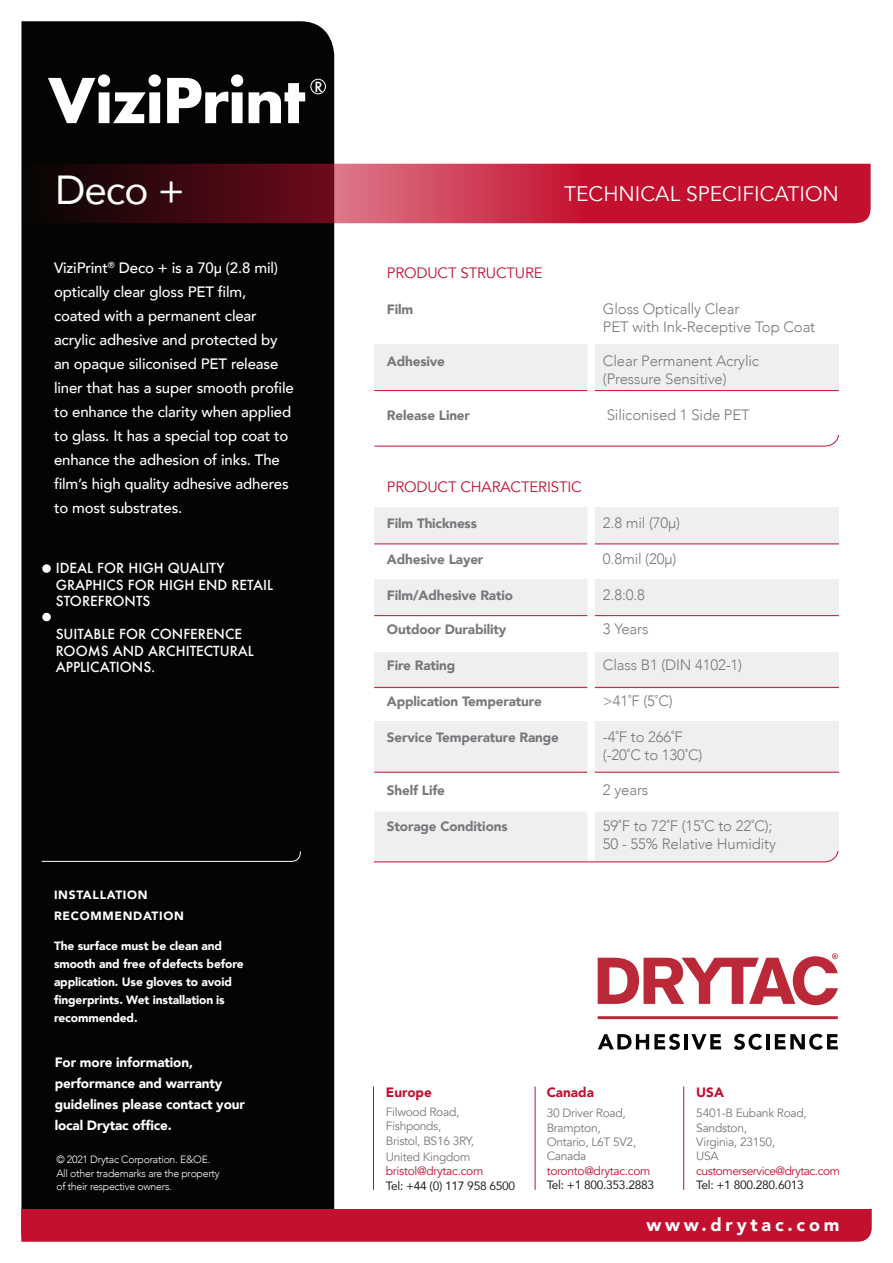
<style>
.page{position:relative;width:893px;height:1263px;background:#fff}
.page>*{position:absolute;margin:0;border:0;box-sizing:border-box;transform-origin:0 0}
.t1{font:700 60px "Futura";letter-spacing:-.025em;color:#fff}
.t2{font:40.5px "Avenir";color:#fff}
.t3{font:21px "Avenir";color:#fff}
.t4{font:900 18px "Avenir";letter-spacing:.21em;color:#fff}
.t5{font:500 15px/24px "Avenir";letter-spacing:-.01em;color:#fff}
.t6{font:300 15px/18px "Avenir";letter-spacing:-.01em;color:#76787b}
.t7{font:15px "Avenir";letter-spacing:-.01em;color:#c3102f}
.t8{font:500 13.65px "Futura";color:#fff}
.t9{font:900 13.5px "Avenir";letter-spacing:-.01em;color:#76787b}
.t10{font:500 13.5px/16.5px "Futura";color:#fff}
.t11{font:900 13.5px/21px "Avenir";letter-spacing:-.01em;color:#fff}
.t12{font:900 13.5px "Avenir";color:#c3102f}
.t13{font:12px "Avenir";letter-spacing:-.025em;color:#76787b}
.t14{font:900 12px/18px "Avenir";letter-spacing:-.01em;color:#fff}
.t15{font:12px "Avenir";letter-spacing:-.025em;color:#c3102f}
.t16{font:12px "Avenir";letter-spacing:-.025em;color:#231f20}
.t17{font:900 12px/21px "Avenir";letter-spacing:.06em;color:#fff}
.t18{font:300 10.5px/13.5px "Avenir";letter-spacing:-.025em;color:#fff}
</style>
<div class="page">
<div style="left:21px;top:21px;width:313px;height:1188px;background:#040503"></div>
<div style="left:21px;top:1209px;width:851px;height:33px;background:#c3102f"></div>
<div style="left:374px;top:344px;width:465px;height:46px;background:#efeff0"></div>
<svg style="left:21px;top:164px;width:850px;height:60px;background:#941e32"></svg>
<div style="left:42px;top:564px;width:9px;height:9px;background:#fff;border-radius:50%"></div>
<div style="left:42px;top:613px;width:9px;height:8px;background:#fff;border-radius:50%"></div>
<hr style="left:374px;top:390px;width:465px;height:1px;background:#c3102f">
<div style="left:374px;top:721px;width:465px;height:51px;background:#efeff0"></div>
<div style="left:374px;top:652px;width:465px;height:36px;background:#efeff0"></div>
<div style="left:374px;top:580px;width:465px;height:36px;background:#efeff0"></div>
<div style="left:374px;top:507px;width:465px;height:37px;background:#efeff0"></div>
<hr style="left:374px;top:543px;width:465px;height:1px;background:#c3102f">
<hr style="left:374px;top:615px;width:465px;height:1px;background:#c3102f">
<hr style="left:374px;top:687px;width:465px;height:1px;background:#c3102f">
<hr style="left:374px;top:772px;width:465px;height:1px;background:#c3102f">
<div style="left:587px;top:294px;width:8px;height:133px;background:#fff"></div>
<svg style="left:41px;top:851px;width:261px;height:11px;background:#1b1c1a"></svg>
<svg style="left:374px;top:435px;width:465px;height:12px"></svg>
<div style="left:587px;top:498px;width:8px;height:405px;background:#fff"></div>
<div style="left:373px;top:812px;width:466px;height:51px;background:#efeff0"></div>
<hr style="left:373px;top:1086px;width:1px;height:104px;background:#c3102f">
<hr style="left:535px;top:1086px;width:1px;height:104px;background:#c3102f">
<hr style="left:683px;top:1086px;width:1px;height:104px;background:#c3102f">
<div style="left:310px;top:79px;width:16px;height:15px;border:1px solid #fff;border-radius:50%"></div>
<svg style="left:598px;top:953px;width:240px;height:52px"></svg>
<svg style="left:598px;top:1034px;width:82px;height:16px"></svg>
<hr style="left:684px;top:1034px;width:4px;height:15px;background:#040503">
<svg style="left:691px;top:1034px;width:30px;height:15px"></svg>
<svg style="left:734px;top:1034px;width:28px;height:16px"></svg>
<hr style="left:766px;top:1034px;width:4px;height:15px;background:#040503">
<svg style="left:775px;top:1034px;width:63px;height:16px"></svg>
<hr style="left:598px;top:1016px;width:240px;height:3px;background:#bb2938">
<p class="t1" style="left:48px;top:57px;width:259px">ViziPrint</p>
<p class="t8" style="left:315px;top:78px;width:10px">R</p>
<p class="t2" style="left:55px;top:158px;width:131px">Deco +</p>
<p class="t5" style="left:54px;top:255px;width:241px">ViziPrint<sup>®</sup> Deco + is a 70μ (2.8 mil) optically clear gloss PET film, coated with a permanent clear acrylic adhesive and protected by an opaque siliconised PET release liner that has a super smooth profile to enhance the clarity when applied to glass. It has a special top coat to enhance the adhesion of inks. The film’s high quality adhesive adheres to most substrates.</p>
<p class="t10" style="left:56px;top:560px;width:219px">IDEAL FOR HIGH QUALITY<br>GRAPHICS FOR HIGH END RETAIL<br>STOREFRONTS</p>
<p class="t10" style="left:56px;top:626px;width:200px">SUITABLE FOR CONFERENCE<br>ROOMS AND ARCHITECTURAL<br>APPLICATIONS.</p>
<p class="t17" style="left:54px;top:884px;width:131px">INSTALLATION<br>RECOMMENDATION</p>
<p class="t14" style="left:54px;top:936px;width:191px">The surface must be clean and smooth and free ofdefects before application. Use gloves to avoid fingerprints. Wet installation is recommended.</p>
<p class="t11" style="left:55px;top:1051px;width:169px">For more information, performance and warranty</p>
<p class="t11" style="left:55px;top:1093px;width:192px">guidelines please contact your local Drytac office.</p>
<p class="t18" style="left:56px;top:1153px;width:165px">© 2021 Drytac Corporation. E&amp;OE.<br>All other trademarks are the property of their respective owners.</p>
<p class="t3" style="left:564px;top:181px;width:276px">TECHNICAL SPECIFICATION</p>
<p class="t7" style="left:387px;top:264px;width:157px">PRODUCT STRUCTURE</p>
<p class="t9" style="left:387px;top:298px;width:28px">Film</p>
<p class="t6" style="left:603px;top:300px;width:214px">Gloss Optically Clear<br>PET with Ink-Receptive Top Coat</p>
<p class="t9" style="left:387px;top:350px;width:60px">Adhesive</p>
<p class="t6" style="left:603px;top:352px;width:158px">Clear Permanent Acrylic</p>
<p class="t6" style="left:603px;top:370px;width:125px">(Pressure Sensitive)</p>
<p class="t9" style="left:387px;top:404px;width:85px">Release Liner</p>
<p class="t6" style="left:607px;top:406px;width:145px">Siliconised 1 Side PET</p>
<p class="t7" style="left:387px;top:478px;width:196px">PRODUCT CHARACTERISTIC</p>
<p class="t9" style="left:387px;top:512px;width:92px">Film Thickness</p>
<p class="t6" style="left:603px;top:514px;width:79px">2.8 mil (70μ)</p>
<p class="t9" style="left:387px;top:548px;width:98px">Adhesive Layer</p>
<p class="t6" style="left:603px;top:550px;width:75px">0.8mil (20μ)</p>
<p class="t9" style="left:387px;top:584px;width:128px">Film/Adhesive Ratio</p>
<p class="t6" style="left:603px;top:586px;width:43px">2.8:0.8</p>
<p class="t9" style="left:387px;top:618px;width:121px">Outdoor Durability</p>
<p class="t6" style="left:603px;top:620px;width:47px">3 Years</p>
<p class="t9" style="left:387px;top:654px;width:70px">Fire Rating</p>
<p class="t6" style="left:603px;top:656px;width:141px">Class B1 (DIN 4102-1)</p>
<p class="t9" style="left:387px;top:690px;width:156px">Application Temperature</p>
<p class="t6" style="left:603px;top:692px;width:71px">&gt;41˚F (5˚C)</p>
<p class="t9" style="left:387px;top:726px;width:174px">Service Temperature Range</p>
<p class="t6" style="left:603px;top:728px;width:81px">-4˚F to 266˚F</p>
<p class="t6" style="left:603px;top:746px;width:101px">(-20˚C to 130˚C)</p>
<p class="t9" style="left:387px;top:778px;width:60px">Shelf Life</p>
<p class="t6" style="left:603px;top:780px;width:47px">2 years</p>
<p class="t9" style="left:387px;top:814px;width:122px">Storage Conditions</p>
<p class="t6" style="left:603px;top:816px;width:171px">59˚F to 72˚F (15˚C to 22˚C);</p>
<p class="t6" style="left:603px;top:834px;width:175px">50 - 55% Relative Humidity</p>
<p class="t12" style="left:386px;top:1080px;width:47px">Europe</p>
<p class="t13" style="left:386px;top:1104px;width:75px">Filwood Road,</p>
<p class="t13" style="left:386px;top:1119px;width:57px">Fishponds,</p>
<p class="t13" style="left:386px;top:1133px;width:90px">Bristol, BS16 3RY,</p>
<p class="t13" style="left:386px;top:1149px;width:86px">United Kingdom</p>
<p class="t15" style="left:386px;top:1164px;width:99px">bristol@drytac.com</p>
<p class="t16" style="left:386px;top:1176px;width:131px">Tel: +44 (0) 117 958 6500</p>
<p class="t12" style="left:547px;top:1080px;width:49px">Canada</p>
<p class="t13" style="left:547px;top:1106px;width:81px">30 Driver Road,</p>
<p class="t13" style="left:547px;top:1120px;width:56px">Brampton,</p>
<p class="t13" style="left:547px;top:1135px;width:91px">Ontario, L6T 5V2,</p>
<p class="t13" style="left:547px;top:1149px;width:41px">Canada</p>
<p class="t15" style="left:547px;top:1163px;width:105px">toronto@drytac.com</p>
<p class="t16" style="left:547px;top:1175px;width:109px">Tel: +1 800.353.2883</p>
<p class="t12" style="left:696px;top:1080px;width:29px">USA</p>
<p class="t13" style="left:696px;top:1106px;width:112px">5401-B Eubank Road,</p>
<p class="t13" style="left:696px;top:1120px;width:52px">Sandston,</p>
<p class="t13" style="left:696px;top:1135px;width:80px">Virginia, 23150,</p>
<p class="t13" style="left:696px;top:1149px;width:24px">USA</p>
<p class="t15" style="left:696px;top:1163px;width:145px">customerservice@drytac.com</p>
<p class="t16" style="left:696px;top:1175px;width:109px">Tel: +1 800.280.6013</p>
<p class="t4" style="left:646px;top:1209px;width:195px">www.drytac.com</p>
</div>
